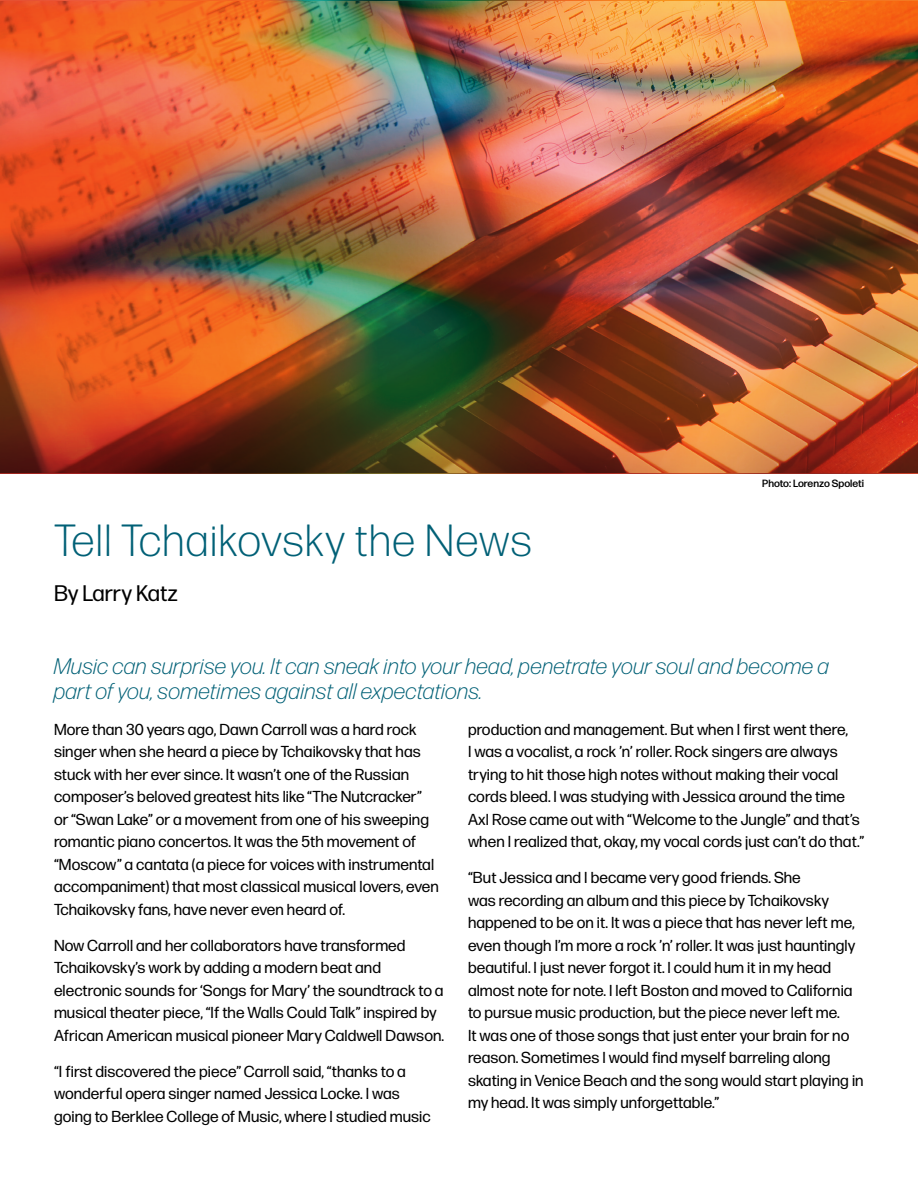
<style>
.page{position:relative;width:918px;height:1188px;background:#fff}
.page>*{position:absolute;margin:0;border:0;box-sizing:border-box;transform-origin:0 0}
.t1{font:300 45px "Forma DJR Text";letter-spacing:.02em;color:#006076}
.t2{font:italic 300 22.5px/25.5px "Forma DJR Text";letter-spacing:.005em;color:#006076}
.t3{font:22.5px "Forma DJR Text";color:#000}
.t4{font:15.9px/22.5px "Forma DJR Text";letter-spacing:.005em;color:#000}
.t5{font:500 10.5px "Forma DJR Text";color:#000}
</style>
<div class="page">
<img style="left:0;top:2px;width:918px;height:470px">
<p class="t1" style="left:54px;top:514px;width:479px">Tell Tchaikovsky the News</p>
<p class="t3" style="left:54px;top:579px;width:125px">By Larry Katz</p>
<p class="t5" style="left:762px;top:477px;width:103px">Photo: Lorenzo Spoleti</p>
<p class="t2" style="left:54px;top:652px;width:777px">Music can surprise you. It can sneak into your head, penetrate your soul and become a part of you, sometimes against all expectations.</p>
<p class="t4" style="left:54px;top:717px;width:386px">More than 30 years ago, Dawn Carroll was a hard rock singer when she heard a piece by Tchaikovsky that has stuck with her ever since. It wasn’t one of the Russian composer’s beloved greatest hits like “The Nutcracker” or “Swan Lake” or a movement from one of his sweeping romantic piano concertos. It was the 5th movement of “Moscow” a cantata (a piece for voices with instrumental accompaniment) that most classical musical lovers, even Tchaikovsky fans, have never even heard of.</p>
<p class="t4" style="left:54px;top:933px;width:392px">Now Carroll and her collaborators have transformed Tchaikovsky’s work by adding a modern beat and electronic sounds for ‘Songs for Mary’ the soundtrack to a musical theater piece, “If the Walls Could Talk” inspired by African American musical pioneer Mary Caldwell Dawson.</p>
<p class="t4" style="left:54px;top:1059px;width:378px">“I first discovered the piece” Carroll said, “thanks to a wonderful opera singer named Jessica Locke. I was going to Berklee College of Music, where I studied music</p>
<p class="t4" style="left:468px;top:717px;width:398px">production and management. But when I first went there,<br>I was a vocalist, a rock ’n’ roller. Rock singers are always trying to hit those high notes without making their vocal cords bleed. I was studying with Jessica around the time Axl Rose came out with “Welcome to the Jungle” and that’s when I realized that, okay, my vocal cords just can’t do that.”</p>
<p class="t4" style="left:468px;top:866px;width:397px">“But Jessica and I became very good friends. She<br>was recording an album and this piece by Tchaikovsky happened to be on it. It was a piece that has never left me, even though I’m more a rock ’n’ roller. It was just hauntingly beautiful. I just never forgot it. I could hum it in my head almost note for note. I left Boston and moved to California to pursue music production, but the piece never left me.<br>It was one of those songs that just enter your brain for no reason. Sometimes I would find myself barreling along skating in Venice Beach and the song would start playing in my head. It was simply unforgettable.”</p>
</div>
